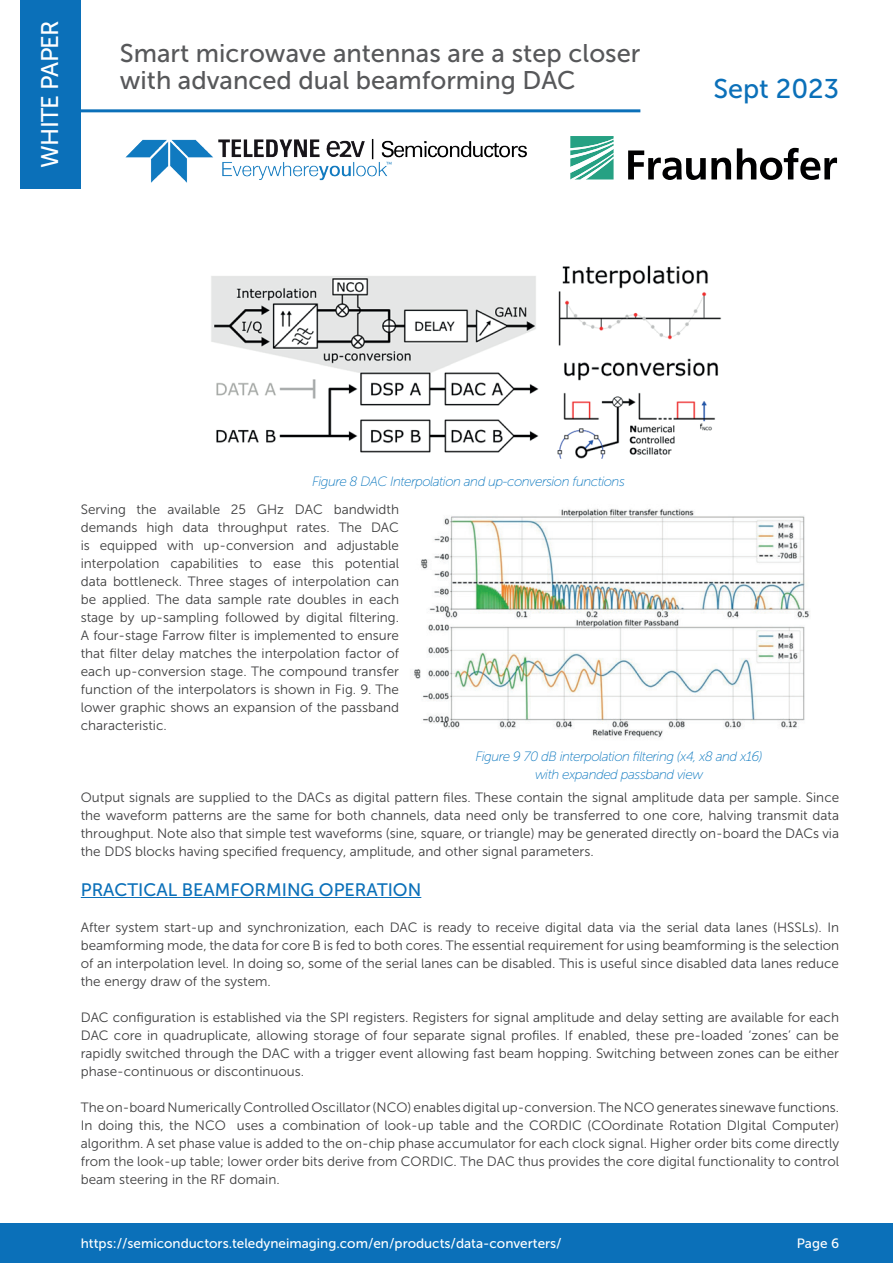
<style>
.page{position:relative;width:893px;height:1263px;background:#fff}
.page>*{position:absolute;margin:0;border:0;box-sizing:border-box;transform-origin:0 0}
.t1{font:27px "Museo Sans 500";color:#0b70b9}
.t2{font:25.5px/27px "Museo Sans 500";color:#57585a}
.t3{font:24px "Museo Sans 500";letter-spacing:-.03em;color:#fff}
.t4{font:18px "Museo Sans 500";color:#0b70b9}
.t5{font:13.5px/18px "Museo Sans 300";color:#3e3e3f;text-align:justify}
.t6{font:italic 13.5px/18px "Museo Sans 100";letter-spacing:-.04em;color:#107ac0;text-align:center}
.t7{font:13.5px "Museo Sans 500";color:#fff}
</style>
<div class="page">
<div style="left:20px;top:0;width:61px;height:188px;background:#0b70b9"></div>
<hr style="left:56px;top:109px;width:584px;height:3px;background:#0b70b9">
<div style="left:0;top:1223px;width:893px;height:40px;background:#0b70b9"></div>
<img style="left:125px;top:138px;width:402px;height:45px">
<svg style="left:570px;top:136px;width:44px;height:43px"></svg>
<svg style="left:628px;top:148px;width:209px;height:32px"></svg>
<hr style="left:81px;top:897px;width:340px;height:1px;background:#0b70b9">
<img style="left:211px;top:265px;width:511px;height:194px">
<img style="left:413px;top:509px;width:397px;height:229px">
<h3 class="t3" style="left:37px;top:168px;width:149px;rotate:-90deg">WHITE PAPER</h3>
<h2 class="t2" style="left:120px;top:40px;width:522px">Smart microwave antennas are a step closer with advanced dual beamforming DAC</h2>
<h1 class="t1" style="left:713px;top:74px;width:127px">Sept 2023</h1>
<p class="t6" style="left:312px;top:472px;width:314px">Figure 8 DAC Interpolation and up-conversion functions</p>
<p class="t5" style="left:81px;top:500px;width:320px">Serving the available 25 GHz DAC bandwidth demands high data throughput rates. The DAC is equipped with up-conversion and adjustable interpolation capabilities to ease this potential data bottleneck. Three stages of interpolation can be applied. The data sample rate doubles in each stage by up-sampling followed by digital filtering.<br>A four-stage Farrow filter is implemented to ensure that filter delay matches the interpolation factor of each up-conversion stage. The compound transfer function of the interpolators is shown in Fig. 9. The lower graphic shows an expansion of the passband characteristic.</p>
<p class="t6" style="left:475px;top:748px;width:289px">Figure 9 70 dB interpolation filtering (x4, x8 and x16) with expanded passband view</p>
<p class="t5" style="left:81px;top:788px;width:760px">Output signals are supplied to the DACs as digital pattern files. These contain the signal amplitude data per sample. Since the waveform patterns are the same for both channels, data need only be transferred to one core, halving transmit data throughput. Note also that simple test waveforms (sine, square, or triangle) may be generated directly on-board the DACs via the DDS blocks having specified frequency, amplitude, and other signal parameters.</p>
<h3 class="t4" style="left:81px;top:880px;width:342px">PRACTICAL BEAMFORMING OPERATION</h3>
<p class="t5" style="left:81px;top:918px;width:760px">After system start-up and synchronization, each DAC is ready to receive digital data via the serial data lanes (HSSLs). In beamforming mode, the data for core B is fed to both cores. The essential requirement for using beamforming is the selection of an interpolation level. In doing so, some of the serial lanes can be disabled. This is useful since disabled data lanes reduce the energy draw of the system.</p>
<p class="t5" style="left:81px;top:1008px;width:760px">DAC configuration is established via the SPI registers. Registers for signal amplitude and delay setting are available for each DAC core in quadruplicate, allowing storage of four separate signal profiles. If enabled, these pre-loaded ‘zones’ can be rapidly switched through the DAC with a trigger event allowing fast beam hopping. Switching between zones can be either phase-continuous or discontinuous.</p>
<p class="t5" style="left:81px;top:1098px;width:760px">The on-board Numerically Controlled Oscillator (NCO) enables digital up-conversion. The NCO generates sinewave functions.<br>In doing this, the NCO uses a combination of look-up table and the CORDIC (COordinate Rotation DIgital Computer) algorithm. A set phase value is added to the on-chip phase accumulator for each clock signal. Higher order bits come directly from the look-up table; lower order bits derive from CORDIC. The DAC thus provides the core digital functionality to control beam steering in the RF domain.</p>
<p class="t7" style="left:81px;top:1235px;width:482px">https://semiconductors.teledyneimaging.com/en/products/data-converters/</p>
<p class="t7" style="left:797px;top:1235px;width:44px">Page 6</p>
</div>
